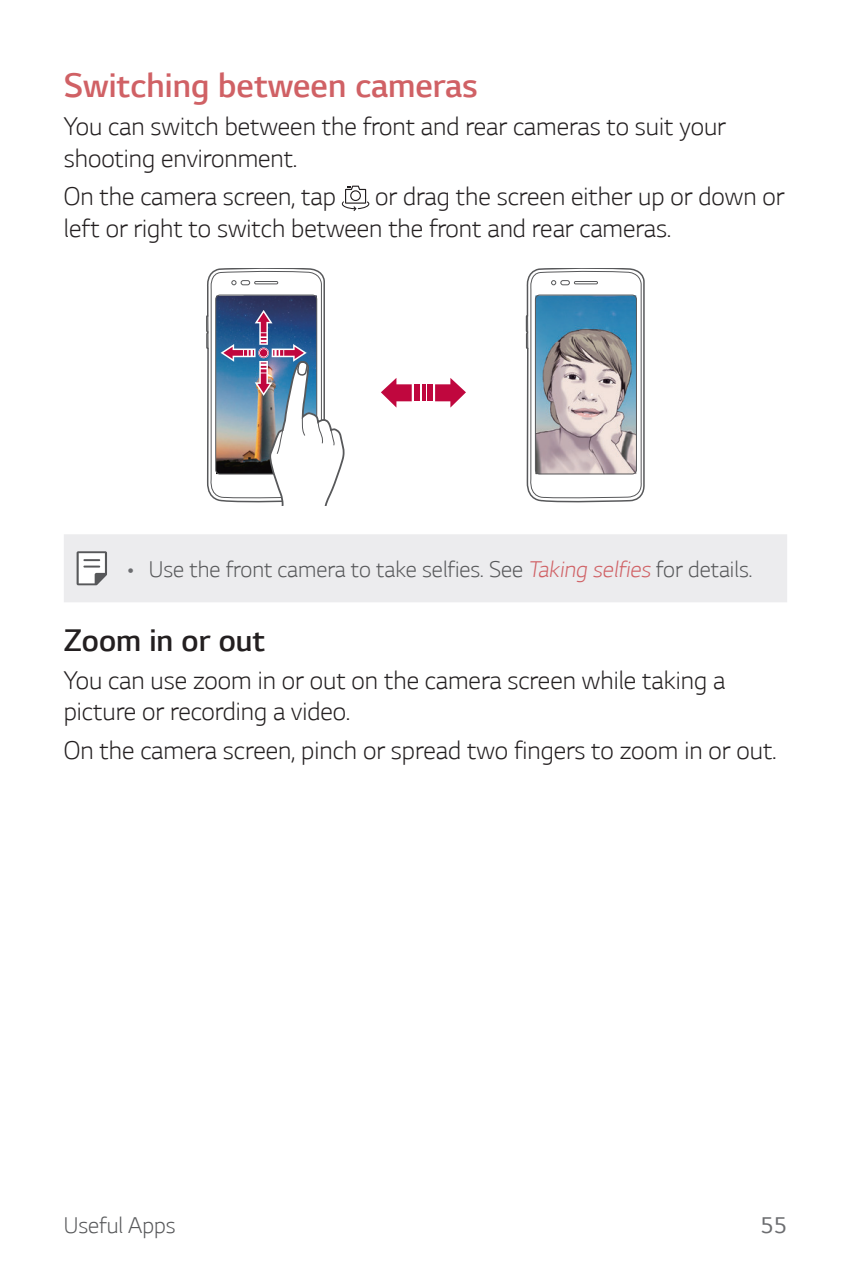
<style>
.page{position:relative;width:851px;height:1276px;background:#fff}
.page>*{position:absolute;margin:0;border:0;box-sizing:border-box;transform-origin:0 0}
.t1{font:300 36px "LG Smart";color:#d06165}
.t2{font:300 33px "LG Smart";color:#231f20}
.t3{font:300 27px/31.5px "LG Smart";color:#231f20}
.t4{font:300 24px "LG Smart";color:#57585a}
.t5{font:24px "LG Smart";color:#6c6d70}
.s1{color:#d06165}
</style>
<div class="page">
<svg style="left:342px;top:186px;width:27px;height:25px"></svg>
<svg style="left:525px;top:268px;width:120px;height:235px"></svg>
<div style="left:560px;top:280px;width:9px;height:5px;border:1px solid #57585a;border-radius:2px"></div>
<div style="left:574px;top:281px;width:24px;height:3px;border:1px solid #57585a"></div>
<hr style="left:527px;top:316px;width:1px;height:32px;background:#57585a">
<svg style="left:435px;top:378px;width:31px;height:29px"></svg>
<div style="left:427px;top:384px;width:5px;height:17px;background:#c0073e"></div>
<hr style="left:422px;top:384px;width:3px;height:17px;background:#c0073e">
<svg style="left:381px;top:378px;width:30px;height:29px"></svg>
<div style="left:414px;top:384px;width:5px;height:17px;background:#c0073e"></div>
<img style="left:535px;top:295px;width:101px;height:179px">
<div style="left:535px;top:295px;width:101px;height:179px;border:1px solid #57585a;border-radius:4px"></div>
<svg style="left:206px;top:268px;width:139px;height:237px"></svg>
<div style="left:260px;top:349px;width:7px;height:7px;background:#c0073e;border-radius:50%"></div>
<div style="left:64px;top:534px;width:723px;height:68px;background:#ececee"></div>
<svg style="left:77px;top:551px;width:30px;height:34px"></svg>
<svg style="left:129px;top:568px;width:10px;height:10px"></svg>
<h1 class="t1" style="left:64px;top:71px;width:415px">Switching between cameras</h1>
<p class="t3" style="left:64px;top:114px;width:663px">You can switch between the front and rear cameras to suit your shooting environment.</p>
<p class="t3" style="left:64px;top:184px;width:273px">On the camera screen, tap</p>
<p class="t3" style="left:64px;top:184px;width:722px;text-indent:311px">or drag the screen either up or down or left or right to switch between the front and rear cameras.</p>
<p class="t4" style="left:149px;top:559px;width:604px">Use the front camera to take selfies. See <span class="s1">Taking selfies</span> for details.</p>
<p class="t2" style="left:64px;top:627px;width:203px">Zoom in or out</p>
<p class="t3" style="left:64px;top:667px;width:663px">You can use zoom in or out on the camera screen while taking a picture or recording a video.</p>
<p class="t3" style="left:64px;top:737px;width:713px">On the camera screen, pinch or spread two fingers to zoom in or out.</p>
<p class="t4" style="left:64px;top:1215px;width:113px">Useful Apps</p>
<p class="t5" style="left:760px;top:1215px;width:29px">55</p>
</div>
